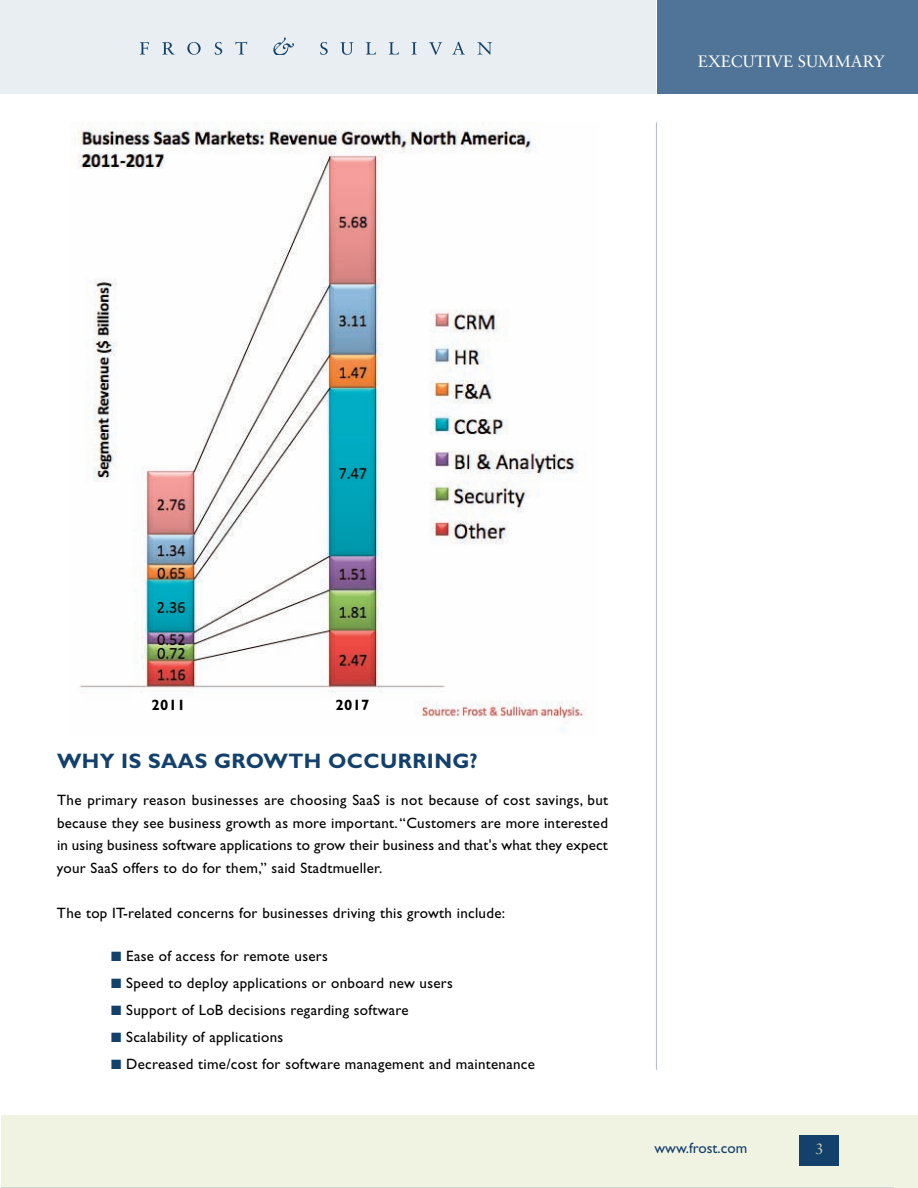
<style>
.page{position:relative;width:918px;height:1188px;background:#fff}
.page>*{position:absolute;margin:0;border:0;box-sizing:border-box;transform-origin:0 0}
.t1{font:700 21px "Gill Sans";letter-spacing:.02em;color:#13416b}
.t2{font:16.5px "Sabon";color:#fff}
.t3{font:15px/22.5px "Gill Sans";letter-spacing:.02em;color:#000;text-align:justify}
.t4{font:15px "Gill Sans";color:#13416b}
.t5{font:700 15px "Gill Sans";letter-spacing:.02em;color:#000}
.t6{font:15px "Sabon";color:#d6d5b6}
.s1{color:#13416b}
</style>
<div class="page">
<div style="left:1px;top:1115px;width:917px;height:73px;background:#f1f3e2"></div>
<div style="left:799px;top:1135px;width:40px;height:31px;background:#13416b"></div>
<hr style="left:656px;top:122px;width:1px;height:948px;background:#b0bacb">
<div style="left:0;top:0;width:655px;height:94px;background:#e8eef1"></div>
<svg style="left:140px;top:42px;width:9px;height:13px"></svg>
<svg style="left:162px;top:42px;width:13px;height:13px"></svg>
<svg style="left:187px;top:42px;width:14px;height:13px"></svg>
<svg style="left:215px;top:42px;width:7px;height:13px"></svg>
<svg style="left:235px;top:42px;width:12px;height:13px"></svg>
<svg style="left:320px;top:42px;width:8px;height:13px"></svg>
<svg style="left:340px;top:42px;width:13px;height:13px"></svg>
<svg style="left:366px;top:42px;width:10px;height:13px"></svg>
<svg style="left:389px;top:42px;width:10px;height:13px"></svg>
<svg style="left:412px;top:42px;width:5px;height:13px"></svg>
<svg style="left:429px;top:42px;width:13px;height:13px"></svg>
<svg style="left:452px;top:42px;width:13px;height:13px"></svg>
<svg style="left:477px;top:42px;width:15px;height:13px"></svg>
<svg style="left:273px;top:38px;width:21px;height:17px"></svg>
<div style="left:657px;top:0;width:261px;height:94px;background:#507497"></div>
<hr style="left:1px;top:1187px;width:893px;height:1px;background:#13416b">
<img style="left:76px;top:123px;width:510px;height:601px">
<p class="t2" style="left:698px;top:54px;width:189px">EXECUTIVE SUMMARY</p>
<p class="t5" style="left:152px;top:699px;width:36px">2011</p>
<p class="t5" style="left:336px;top:699px;width:36px">2017</p>
<h1 class="t1" style="left:57px;top:753px;width:422px">WHY IS SAAS GROWTH OCCURRING?</h1>
<p class="t3" style="left:57px;top:790px;width:553px">The primary reason businesses are choosing SaaS is not because of cost savings, but because they see business growth as more important. “Customers are more interested in using business software applications to grow their business and that's what they expect your SaaS offers to do for them,” said Stadtmueller.</p>
<p class="t3" style="left:57px;top:903px;width:450px">The top IT-related concerns for businesses driving this growth include:</p>
<p class="t3" style="left:111px;top:946px;width:218px"><span class="s1">■</span> Ease of access for remote users</p>
<p class="t3" style="left:111px;top:973px;width:343px"><span class="s1">■</span> Speed to deploy applications or onboard new users</p>
<p class="t3" style="left:111px;top:1000px;width:299px"><span class="s1">■</span> Support of LoB decisions regarding software</p>
<p class="t3" style="left:111px;top:1027px;width:174px"><span class="s1">■</span> Scalability of applications</p>
<p class="t3" style="left:111px;top:1054px;width:426px"><span class="s1">■</span> Decreased time/cost for software management and maintenance</p>
<p class="t4" style="left:655px;top:1142px;width:94px">www.frost.com</p>
<p class="t6" style="left:815px;top:1143px;width:10px">3</p>
</div>
